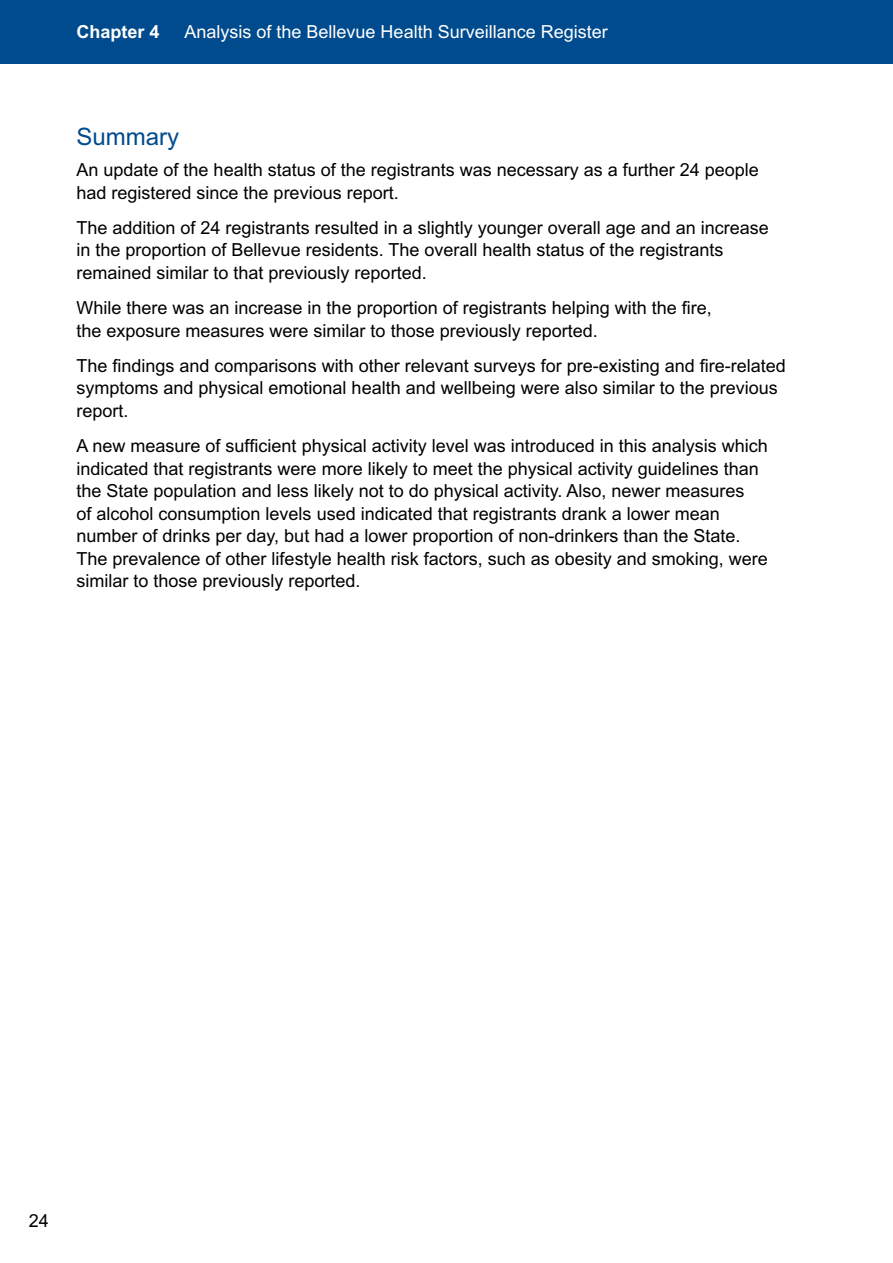
<style>
.page{position:relative;width:893px;height:1263px;background:#fff}
.page>*{position:absolute;margin:0;border:0;box-sizing:border-box;transform-origin:0 0}
.t1{font:24px "Arial MT Std";color:#004b8d}
.t2{font:18px/22.5px "Arial MT Std";color:#000}
.t3{font:18px "Arial MT Std";color:#fff}
.t4{font:700 18px "Arial MT Std";color:#fff}
</style>
<div class="page">
<div style="left:0;top:0;width:893px;height:64px;background:#004b8d"></div>
<p class="t4" style="left:77px;top:22px;width:85px">Chapter 4</p>
<p class="t3" style="left:185px;top:22px;width:425px">Analysis of the Bellevue Health Surveillance Register</p>
<h1 class="t1" style="left:77px;top:123px;width:104px">Summary</h1>
<p class="t2" style="left:77px;top:158px;width:684px">An update of the health status of the registrants was necessary as a further 24 people had registered since the previous report.</p>
<p class="t2" style="left:77px;top:216px;width:694px">The addition of 24 registrants resulted in a slightly younger overall age and an increase in the proportion of Bellevue residents. The overall health status of the registrants remained similar to that previously reported.</p>
<p class="t2" style="left:77px;top:296px;width:637px">While there was an increase in the proportion of registrants helping with the fire, the exposure measures were similar to those previously reported.</p>
<p class="t2" style="left:77px;top:354px;width:711px">The findings and comparisons with other relevant surveys for pre-existing and fire-related symptoms and physical emotional health and wellbeing were also similar to the previous report.</p>
<p class="t2" style="left:77px;top:434px;width:693px">A new measure of sufficient physical activity level was introduced in this analysis which indicated that registrants were more likely to meet the physical activity guidelines than the State population and less likely not to do physical activity. Also, newer measures<br>of alcohol consumption levels used indicated that registrants drank a lower mean number of drinks per day, but had a lower proportion of non-drinkers than the State.<br>The prevalence of other lifestyle health risk factors, such as obesity and smoking, were similar to those previously reported.</p>
<p class="t2" style="left:29px;top:1209px;width:22px">24</p>
</div>
